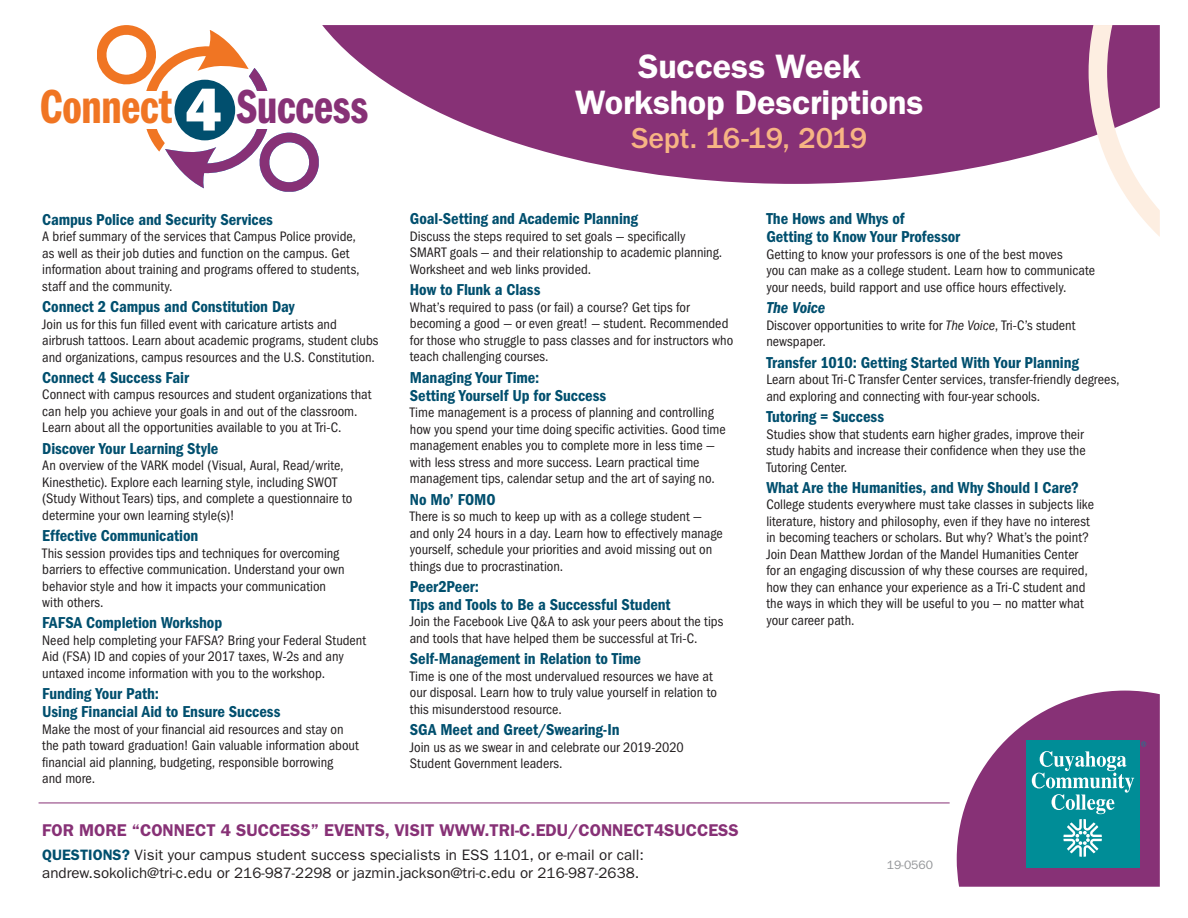
<style>
.page{position:relative;width:1188px;height:918px;background:#fff}
.page>*{position:absolute;margin:0;border:0;box-sizing:border-box;transform-origin:0 0}
.t1{font:49.5px "ITC Franklin Gothic Std Dm Cp";color:#f07523}
.t2{font:600 34.05px/36.3px "ITC Franklin Gothic Std";letter-spacing:-.005em;color:#fff;text-align:center}
.t3{font:500 30px "ITC Franklin Gothic Std";letter-spacing:-.005em;color:#f7b584}
.t4{font:600 17.1px "ITC Franklin Gothic Std";color:#873176}
.t5{font:16.35px/18px "ITC Franklin Gothic Std Dm Cd";letter-spacing:-.005em;color:#014f6e}
.t6{font:16.35px "ITC Franklin Gothic Std Dm Cd It";letter-spacing:-.005em;color:#014f6e}
.t7{font:15.15px/18.1px "ITC Franklin Gothic Std";color:#231f20}
.t8{font:condensed 14.25px/16.5px "ITC Franklin Gothic Std";color:#231f20}
.t9{font:12.15px "ITC Franklin Gothic Std";color:#939598}
.s1{font-family:"ITC Franklin Gothic Std Hvy";font-size:60.15px;color:#fff}
.s2{color:#873176}
.s3{font-style:italic}
.s4{font-weight:600;color:#014f6e}
</style>
<div class="page">
<svg style="left:322px;top:25px;width:767px;height:159px;fill:#873176"></svg>
<svg style="left:97px;top:25px;width:222px;height:167px"></svg>
<div style="left:133px;top:91px;width:35px;height:38px;background:#fff"></div>
<div style="left:249px;top:91px;width:35px;height:38px;background:#fff"></div>
<svg style="left:957px;top:691px;width:203px;height:196px"></svg>
<svg style="left:1089px;top:25px;width:71px;height:212px"></svg>
<hr style="left:39px;top:802px;width:911px;height:1px;background:#873176">
<h1 class="t1" style="left:40px;top:80px;width:330px">Connect <span class="s1">4</span> <span class="s2">Success</span></h1>
<p class="t5" style="left:42px;top:210px;width:232px">Campus Police and Security Services</p>
<p class="t8" style="left:42px;top:228px;width:319px">A brief summary of the services that Campus Police provide, as well as their job duties and function on the campus. Get information about training and programs offered to students, staff and the community.</p>
<p class="t5" style="left:42px;top:298px;width:254px">Connect 2 Campus and Constitution Day</p>
<p class="t8" style="left:42px;top:316px;width:338px">Join us for this fun filled event with caricature artists and airbrush tattoos. Learn about academic programs, student clubs and organizations, campus resources and the U.S. Constitution.</p>
<p class="t5" style="left:42px;top:369px;width:148px">Connect 4 Success Fair</p>
<p class="t8" style="left:42px;top:387px;width:331px">Connect with campus resources and student organizations that can help you achieve your goals in and out of the classroom.<br>Learn about all the opportunities available to you at Tri-C.</p>
<p class="t5" style="left:42px;top:439px;width:178px">Discover Your Learning Style</p>
<p class="t8" style="left:42px;top:457px;width:312px">An overview of the VARK model (Visual, Aural, Read/write, Kinesthetic). Explore each learning style, including SWOT (Study Without Tears) tips, and complete a questionnaire to determine your own learning style(s)!</p>
<p class="t5" style="left:42px;top:527px;width:158px">Effective Communication</p>
<p class="t8" style="left:42px;top:545px;width:304px">This session provides tips and techniques for overcoming barriers to effective communication. Understand your own behavior style and how it impacts your communication with others.</p>
<p class="t5" style="left:42px;top:614px;width:181px">FAFSA Completion Workshop</p>
<p class="t8" style="left:42px;top:632px;width:325px">Need help completing your FAFSA? Bring your Federal Student<br>Aid (FSA) ID and copies of your 2017 taxes, W-2s and any untaxed income information with you to the workshop.</p>
<p class="t5" style="left:42px;top:685px;width:240px">Funding Your Path:<br>Using Financial Aid to Ensure Success</p>
<p class="t8" style="left:42px;top:721px;width:318px">Make the most of your financial aid resources and stay on the path toward graduation! Gain valuable information about financial aid planning, budgeting, responsible borrowing<br>and more.</p>
<h2 class="t2" style="left:575px;top:48px;width:350px">Success Week<br>Workshop Descriptions</h2>
<h3 class="t3" style="left:631px;top:122px;width:238px">Sept. 16-19, 2019</h3>
<p class="t5" style="left:410px;top:210px;width:230px">Goal-Setting and Academic Planning</p>
<p class="t8" style="left:410px;top:228px;width:314px">Discuss the steps required to set goals — specifically<br>SMART goals — and their relationship to academic planning.<br>Worksheet and web links provided.</p>
<p class="t5" style="left:410px;top:281px;width:132px">How to Flunk a Class</p>
<p class="t8" style="left:410px;top:299px;width:325px">What’s required to pass (or fail) a course? Get tips for becoming a good — or even great! — student. Recommended for those who struggle to pass classes and for instructors who teach challenging courses.</p>
<p class="t5" style="left:410px;top:368px;width:198px">Managing Your Time:<br>Setting Yourself Up for Success</p>
<p class="t8" style="left:410px;top:404px;width:317px">Time management is a process of planning and controlling how you spend your time doing specific activities. Good time management enables you to complete more in less time — with less stress and more success. Learn practical time management tips, calendar setup and the art of saying no.</p>
<p class="t5" style="left:410px;top:490px;width:87px">No Mo’ FOMO</p>
<p class="t8" style="left:410px;top:508px;width:314px">There is so much to keep up with as a college student — and only 24 hours in a day. Learn how to effectively manage yourself, schedule your priorities and avoid missing out on things due to procrastination.</p>
<p class="t5" style="left:410px;top:578px;width:262px">Peer2Peer:<br>Tips and Tools to Be a Successful Student</p>
<p class="t8" style="left:410px;top:614px;width:315px">Join the Facebook Live Q&amp;A to ask your peers about the tips and tools that have helped them be successful at Tri-C.</p>
<p class="t5" style="left:410px;top:650px;width:233px">Self-Management in Relation to Time</p>
<p class="t8" style="left:410px;top:668px;width:309px">Time is one of the most undervalued resources we have at our disposal. Learn how to truly value yourself in relation to this misunderstood resource.</p>
<p class="t5" style="left:410px;top:721px;width:211px">SGA Meet and Greet/Swearing-In</p>
<p class="t8" style="left:410px;top:739px;width:276px">Join us as we swear in and celebrate our 2019-2020<br>Student Government leaders.</p>
<p class="t5" style="left:766px;top:210px;width:195px">The Hows and Whys of<br>Getting to Know Your Professor</p>
<p class="t8" style="left:766px;top:246px;width:330px">Getting to know your professors is one of the best moves<br>you can make as a college student. Learn how to communicate your needs, build rapport and use office hours effectively.</p>
<p class="t6" style="left:766px;top:299px;width:61px">The Voice</p>
<p class="t8" style="left:766px;top:317px;width:311px">Discover opportunities to write for <span class="s3">The Voice</span>, Tri-C’s student newspaper.</p>
<p class="t5" style="left:766px;top:353px;width:314px">Transfer 1010: Getting Started With Your Planning</p>
<p class="t8" style="left:766px;top:371px;width:355px">Learn about Tri-C Transfer Center services, transfer-friendly degrees, and exploring and connecting with four-year schools.</p>
<p class="t5" style="left:766px;top:408px;width:119px">Tutoring = Success</p>
<p class="t8" style="left:766px;top:426px;width:321px">Studies show that students earn higher grades, improve their study habits and increase their confidence when they use the<br>Tutoring Center.</p>
<p class="t5" style="left:766px;top:479px;width:314px">What Are the Humanities, and Why Should I Care?</p>
<p class="t8" style="left:766px;top:497px;width:329px">College students everywhere must take classes in subjects like literature, history and philosophy, even if they have no interest in becoming teachers or scholars. But why? What’s the point?<br>Join Dean Matthew Jordan of the Mandel Humanities Center for an engaging discussion of why these courses are required, how they can enhance your experience as a Tri-C student and the ways in which they will be useful to you — no matter what your career path.</p>
<p class="t4" style="left:42px;top:820px;width:698px">FOR MORE “CONNECT 4 SUCCESS” EVENTS, VISIT WWW.TRI-C.EDU/CONNECT4SUCCESS</p>
<p class="t7" style="left:42px;top:846px;width:603px"><span class="s4">QUESTIONS?</span> Visit your campus student success specialists in ESS 1101, or e-mail or call: andrew.sokolich@tri-c.edu or 216-987-2298 or jazmin.jackson@tri-c.edu or 216-987-2638.</p>
<p class="t9" style="left:887px;top:858px;width:48px">19-0560</p>
</div>
